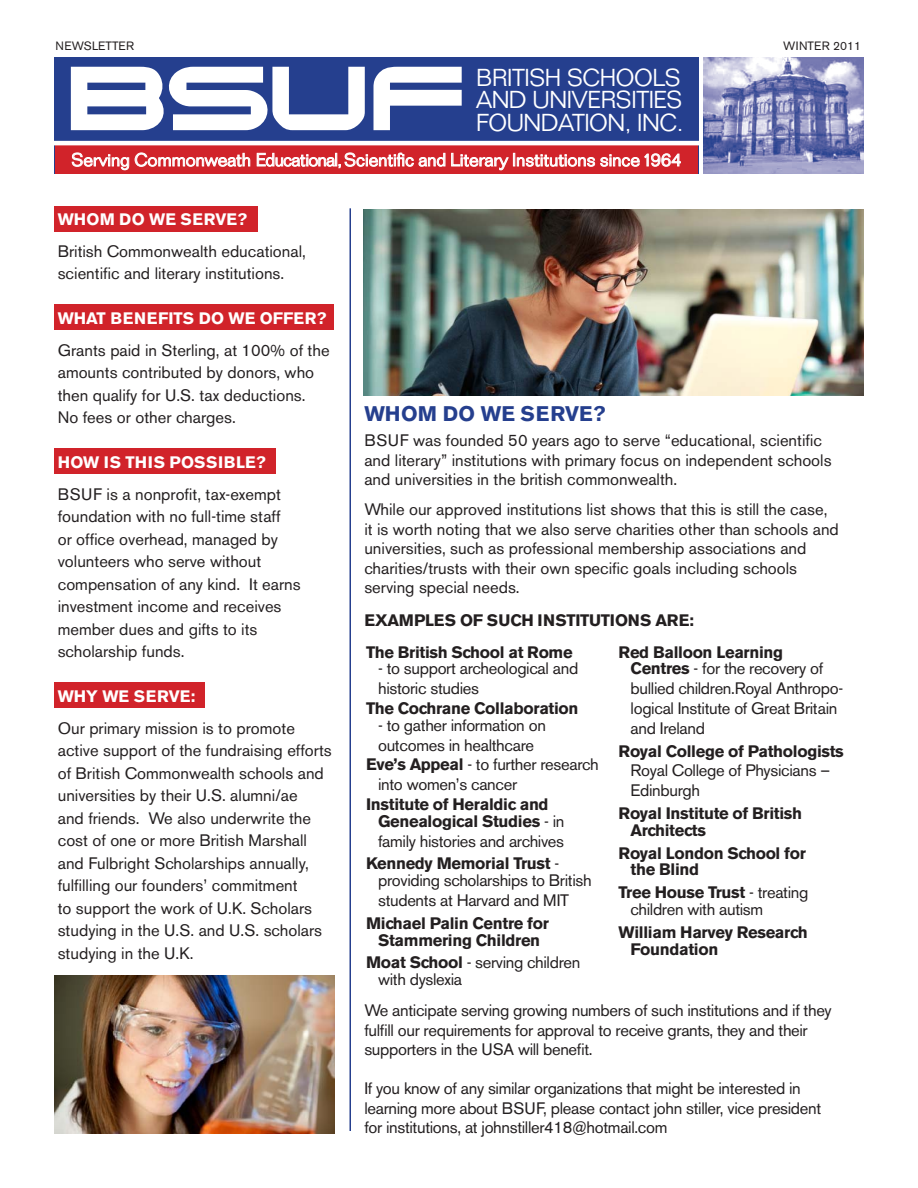
<style>
.page{position:relative;width:918px;height:1188px;background:#fff}
.page>*{position:absolute;margin:0;border:0;box-sizing:border-box;transform-origin:0 0}
.t1{font:300 24px/22.6px "Folio";letter-spacing:-.02em;color:#fff;text-align:justify}
.t2{font:700 21px "Akzidenz Grotesk BE";color:#253f8e}
.t3{font:300 17.85px "Folio";color:#fff}
.t4{font:16.5px/22.5px "Akzidenz Grotesk BE";color:#231f20}
.t5{font:16.5px/19.8px "Akzidenz Grotesk BE";letter-spacing:-.02em;color:#231f20}
.t6{font:700 16.5px/16.8px "Akzidenz Grotesk BE";letter-spacing:-.02em;color:#231f20}
.t7{font:700 16.5px "Akzidenz Grotesk BE";color:#fff}
.t8{font:700 16.5px "Akzidenz Grotesk BE";letter-spacing:.02em;color:#fff}
.t9{font:12px "Akzidenz Grotesk BE";color:#231f20}
.s1{font-weight:700}
.s2{font-weight:400}
</style>
<div class="page">
<hr style="left:350px;top:208px;width:1px;height:923px;background:#253f8e">
<div style="left:55px;top:57px;width:644px;height:116px;background:#253f8e"></div>
<div style="left:55px;top:145px;width:643px;height:29px;background:#d1232a"></div>
<svg style="left:71px;top:67px;width:294px;height:63px"></svg>
<svg style="left:374px;top:67px;width:88px;height:63px"></svg>
<svg style="left:72px;top:152px;width:57px;height:18px"></svg>
<svg style="left:135px;top:152px;width:115px;height:15px"></svg>
<svg style="left:257px;top:152px;width:188px;height:16px"></svg>
<svg style="left:451px;top:153px;width:230px;height:17px"></svg>
<hr style="left:36px;top:141px;width:664px;height:4px;background:#fff">
<img style="left:704px;top:57px;width:160px;height:116px">
<div style="left:54px;top:206px;width:204px;height:26px;background:#d1232a"></div>
<div style="left:54px;top:448px;width:221px;height:26px;background:#d1232a"></div>
<div style="left:54px;top:682px;width:151px;height:26px;background:#d1232a"></div>
<div style="left:54px;top:304px;width:280px;height:26px;background:#d1232a"></div>
<img style="left:54px;top:975px;width:280px;height:159px">
<img style="left:364px;top:210px;width:500px;height:185px">
<p class="t9" style="left:56px;top:39px;width:80px">NEWSLETTER</p>
<p class="t9" style="left:783px;top:39px;width:79px">WINTER 2011</p>
<h1 class="t1" style="left:476px;top:66px;width:209px">BRITISH SCHOOLS AND UNIVERSITIES FOUNDATION, INC.</h1>
<p class="t3" style="left:71px;top:149px;width:611px">Serving Commonweath Educational, Scientific and Literary Institutions since 1964</p>
<p class="t7" style="left:58px;top:210px;width:191px">WHOM DO WE SERVE?</p>
<p class="t4" style="left:58px;top:240px;width:250px">British Commonwealth educational, scientific and literary institutions.</p>
<p class="t7" style="left:58px;top:309px;width:270px">WHAT BENEFITS DO WE OFFER?</p>
<p class="t4" style="left:58px;top:339px;width:273px">Grants paid in Sterling, at 100% of the amounts contributed by donors, who then qualify for U.S. tax deductions.<br>No fees or other charges.</p>
<p class="t8" style="left:58px;top:453px;width:210px">HOW IS THIS POSSIBLE?</p>
<p class="t4" style="left:58px;top:483px;width:245px">BSUF is a nonprofit, tax-exempt foundation with no full-time staff<br>or office overhead, managed by volunteers who serve without compensation of any kind. It earns investment income and receives member dues and gifts to its scholarship funds.</p>
<p class="t7" style="left:58px;top:687px;width:139px">WHY WE SERVE:</p>
<p class="t4" style="left:58px;top:717px;width:276px">Our primary mission is to promote active support of the fundraising efforts of British Commonwealth schools and universities by their U.S. alumni/ae<br>and friends. We also underwrite the cost of one or more British Marshall and Fulbright Scholarships annually, fulfilling our founders’ commitment<br>to support the work of U.K. Scholars studying in the U.S. and U.S. scholars studying in the U.K.</p>
<p class="t2" style="left:364px;top:401px;width:38px">Whom</p>
<p class="t2" style="left:443px;top:401px;width:94px">doweserve</p>
<p class="t2" style="left:593px;top:401px;width:14px">?</p>
<p class="t4" style="left:364px;top:431px;width:469px;line-height:19.5px">BSUF was founded 50 years ago to serve “educational, scientific and literary” institutions with primary focus on independent schools and universities in the british commonwealth.</p>
<p class="t4" style="left:364px;top:500px;width:476px;line-height:19.5px">While our approved institutions list shows that this is still the case, it is worth noting that we also serve charities other than schools and universities, such as professional membership associations and charities/trusts with their own specific goals including schools serving special needs.</p>
<p class="t6" style="left:364px;top:612px;width:36px">Examples</p>
<p class="t6" style="left:460px;top:612px;width:87px">of such instit</p>
<p class="t6" style="left:589px;top:612px;width:23px">utions</p>
<p class="t6" style="left:655px;top:612px;width:13px">are</p>
<p class="t6" style="left:689px;top:612px;width:6px">:</p>
<p class="t6" style="left:366px;top:644px;width:208px">The British School at Rome</p>
<p class="t5" style="left:378px;top:659px;width:202px">- to support archeological and historic studies</p>
<p class="t6" style="left:366px;top:700px;width:214px">The Cochrane Collaboration</p>
<p class="t5" style="left:378px;top:715px;width:169px">- to gather information on</p>
<p class="t5" style="left:378px;top:735px;width:158px">outcomes in healthcare</p>
<p class="t5" style="left:366px;top:755px;width:234px"><span class="s1">Eve’s Appeal</span> - to further research</p>
<p class="t5" style="left:378px;top:775px;width:141px">into women’s cancer</p>
<p class="t6" style="left:378px;top:796px;width:188px;text-indent:-12px">Institute of Heraldic and<br>Genealogical Studies <span class="s2">- in</span></p>
<p class="t5" style="left:366px;top:829px;width:200px;line-height:22.8px;text-align:right">family histories and archives<br><span class="s1">Kennedy Memorial Trust</span> -</p>
<p class="t5" style="left:378px;top:871px;width:215px">providing scholarships to British students at Harvard and MIT</p>
<p class="t6" style="left:366px;top:915px;width:184px;text-align:center">Michael Palin Centre for<br>Stammering Children</p>
<p class="t5" style="left:378px;top:954px;width:204px;line-height:16.8px;text-indent:-12px"><span class="s1">Moat School</span> - serving children with dyslexia</p>
<p class="t6" style="left:631px;top:644px;width:194px;text-indent:-12px">Red Balloon Learning<br>Centres <span class="s2">- for the recovery of</span></p>
<p class="t5" style="left:631px;top:679px;width:214px">bullied children.Royal Anthropo&shy;logical Institute of Great Britain and Ireland</p>
<p class="t6" style="left:619px;top:743px;width:227px">Royal College of Pathologists</p>
<p class="t5" style="left:631px;top:761px;width:201px">Royal College of Physicians –<br>Edinburgh</p>
<p class="t6" style="left:631px;top:805px;width:173px;text-indent:-12px">Royal Institute of British<br>Architects</p>
<p class="t6" style="left:631px;top:845px;width:177px;text-indent:-12px">Royal London School for the Blind</p>
<p class="t5" style="left:631px;top:884px;width:179px;line-height:16.8px;text-indent:-12px"><span class="s1">Tree House Trust</span> - treating children with autism</p>
<p class="t6" style="left:631px;top:924px;width:179px;text-indent:-12px">William Harvey Research<br>Foundation</p>
<p class="t5" style="left:364px;top:1001px;width:469px">We anticipate serving growing numbers of such institutions and if they fulfill our requirements for approval to receive grants, they and their supporters in the USA will benefit.</p>
<p class="t5" style="left:364px;top:1079px;width:458px">If you know of any similar organizations that might be interested in learning more about BSUF, please contact john stiller, vice president for institutions, at johnstiller418@hotmail.com</p>
</div>
